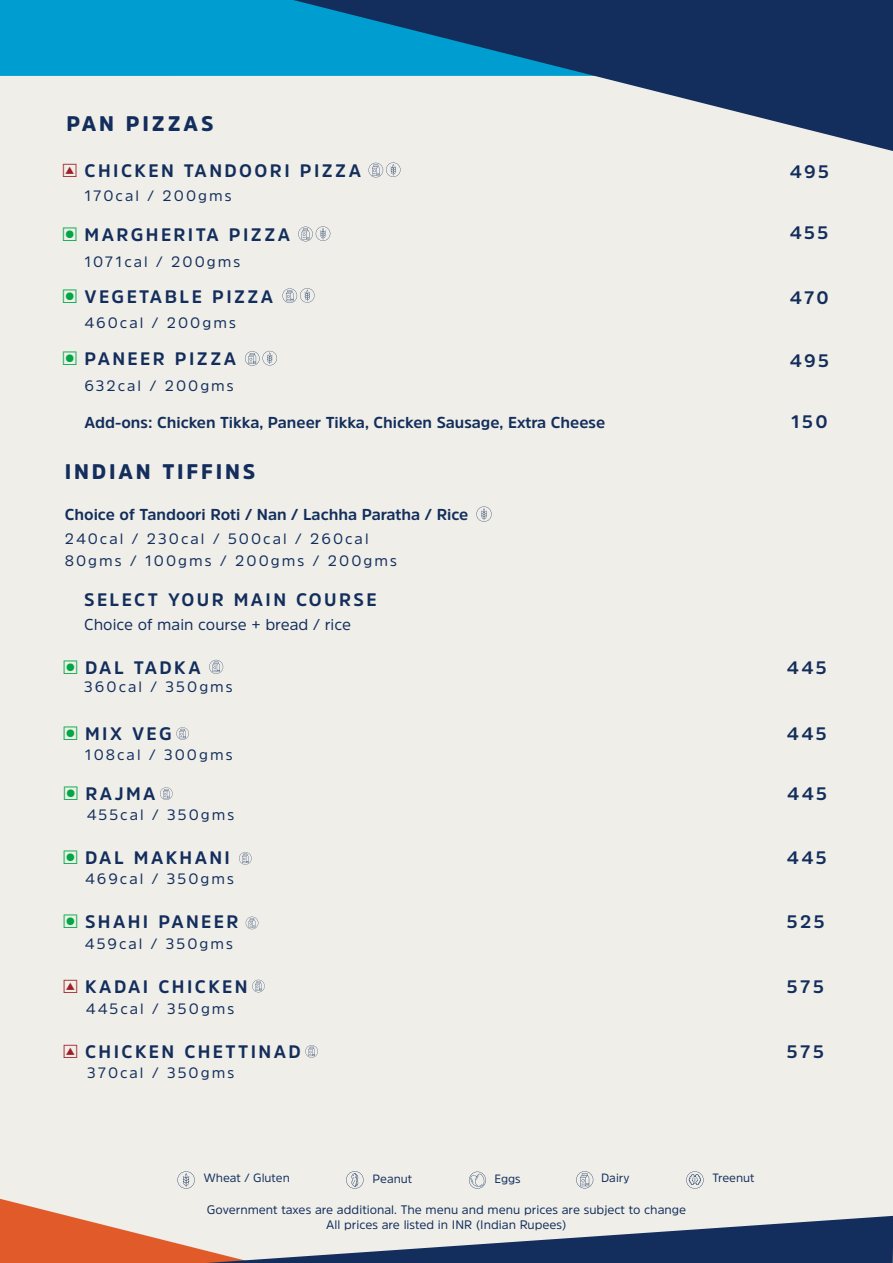
<style>
.page{position:relative;width:893px;height:1263px;background:#efeee9}
.page>*{position:absolute;margin:0;border:0;box-sizing:border-box;transform-origin:0 0}
.t1{font:900 21px "Amsi Pro";letter-spacing:.135em;color:#132e5c}
.t2{font:700 18px "Amsi Pro";letter-spacing:.135em;color:#132e5c}
.t3{font:700 15.75px "Amsi Pro";color:#132e5c}
.t4{font:15.75px "Amsi Pro";color:#132e5c}
.t5{font:15px/22px "Amsi Pro";letter-spacing:.135em;color:#132e5c}
.t6{font:12.3px/15.5px "Amsi Pro";color:#132e5c;text-align:center}
.t7{font:12px "Amsi Pro";color:#132e5c}
.s1{font-family:"Allergen Icons Fonts";font-weight:400;font-size:15px;color:#a11e24}
.s2{font-family:"Allergen Icons Fonts";font-weight:400;font-size:15px;color:#00a843}
</style>
<div class="page">
<svg style="left:0;top:1198px;width:68px;height:18px"></svg>
<div style="left:0;top:0;width:210px;height:76px;background:#009ed0"></div>
<svg style="left:210px;top:0;width:683px;height:151px"></svg>
<svg style="left:0;top:1216px;width:893px;height:47px"></svg>
<svg style="left:576px;top:1171px;width:17px;height:17px"></svg>
<svg style="left:469px;top:1172px;width:17px;height:17px"></svg>
<svg style="left:686px;top:1171px;width:18px;height:18px"></svg>
<svg style="left:346px;top:1171px;width:18px;height:18px"></svg>
<svg style="left:177px;top:1171px;width:18px;height:18px"></svg>
<svg style="left:476px;top:506px;width:16px;height:16px"></svg>
<svg style="left:209px;top:660px;width:14px;height:14px"></svg>
<svg style="left:176px;top:727px;width:13px;height:13px"></svg>
<svg style="left:369px;top:162px;width:31px;height:15px"></svg>
<svg style="left:298px;top:226px;width:32px;height:15px"></svg>
<svg style="left:282px;top:288px;width:33px;height:15px"></svg>
<svg style="left:245px;top:351px;width:32px;height:15px"></svg>
<svg style="left:239px;top:852px;width:13px;height:13px"></svg>
<svg style="left:246px;top:917px;width:12px;height:12px"></svg>
<svg style="left:252px;top:980px;width:13px;height:12px"></svg>
<svg style="left:305px;top:1045px;width:13px;height:13px"></svg>
<svg style="left:160px;top:787px;width:13px;height:13px"></svg>
<h1 class="t1" style="left:66px;top:109px;width:149px">PAN PIZZAS</h1>
<p class="t2" style="left:63px;top:158px;width:299px"><span class="s1">A</span> CHICKEN TANDOORI PIZZA</p>
<p class="t5" style="left:84px;top:184px;width:149px">170cal / 200gms</p>
<p class="t2" style="left:63px;top:223px;width:228px"><span class="s2">V</span> MARGHERITA PIZZA</p>
<p class="t5" style="left:84px;top:250px;width:157px">1071cal / 200gms</p>
<p class="t2" style="left:63px;top:284px;width:211px"><span class="s2">V</span> VEGETABLE PIZZA</p>
<p class="t5" style="left:84px;top:311px;width:153px">460cal / 200gms</p>
<p class="t2" style="left:63px;top:347px;width:174px"><span class="s2">V</span> PANEER PIZZA</p>
<p class="t5" style="left:84px;top:374px;width:151px">632cal / 200gms</p>
<p class="t3" style="left:84px;top:411px;width:522px">Add-ons: Chicken Tikka, Paneer Tikka, Chicken Sausage, Extra Cheese</p>
<h1 class="t1" style="left:65px;top:457px;width:192px">INDIAN TIFFINS</h1>
<p class="t3" style="left:65px;top:504px;width:405px">Choice of Tandoori Roti / Nan / Lachha Paratha / Rice</p>
<p class="t2" style="left:790px;top:159px;width:41px">495</p>
<p class="t2" style="left:790px;top:220px;width:40px">455</p>
<p class="t2" style="left:790px;top:285px;width:41px">470</p>
<p class="t2" style="left:790px;top:348px;width:41px">495</p>
<p class="t2" style="left:791px;top:409px;width:38px">150</p>
<p class="t5" style="left:65px;top:527px;width:334px">240cal / 230cal / 500cal / 260cal<br>80gms / 100gms / 200gms / 200gms</p>
<p class="t2" style="left:84px;top:587px;width:294px">SELECT YOUR MAIN COURSE</p>
<p class="t4" style="left:84px;top:614px;width:268px">Choice of main course + bread / rice</p>
<p class="t2" style="left:64px;top:655px;width:138px"><span class="s2">V</span> DAL TADKA</p>
<p class="t2" style="left:787px;top:655px;width:41px">445</p>
<p class="t5" style="left:84px;top:675px;width:150px">360cal / 350gms</p>
<p class="t2" style="left:64px;top:721px;width:109px"><span class="s2">V</span> MIX VEG</p>
<p class="t2" style="left:787px;top:721px;width:41px">445</p>
<p class="t5" style="left:85px;top:743px;width:149px">108cal / 300gms</p>
<p class="t2" style="left:64px;top:781px;width:93px"><span class="s2">V</span> RAJMA</p>
<p class="t2" style="left:787px;top:781px;width:41px">445</p>
<p class="t5" style="left:87px;top:803px;width:149px">455cal / 350gms</p>
<p class="t2" style="left:64px;top:845px;width:168px"><span class="s2">V</span> DAL MAKHANI</p>
<p class="t2" style="left:787px;top:845px;width:41px">445</p>
<p class="t5" style="left:85px;top:867px;width:150px">469cal / 350gms</p>
<p class="t2" style="left:64px;top:909px;width:176px"><span class="s2">V</span> SHAHI PANEER</p>
<p class="t2" style="left:787px;top:909px;width:39px">525</p>
<p class="t5" style="left:85px;top:932px;width:150px">459cal / 350gms</p>
<p class="t2" style="left:64px;top:974px;width:185px"><span class="s1">A</span> KADAI CHICKEN</p>
<p class="t2" style="left:787px;top:974px;width:39px">575</p>
<p class="t5" style="left:86px;top:997px;width:150px">445cal / 350gms</p>
<p class="t2" style="left:64px;top:1039px;width:239px"><span class="s1">A</span> CHICKEN CHETTINAD</p>
<p class="t2" style="left:787px;top:1039px;width:39px">575</p>
<p class="t5" style="left:87px;top:1061px;width:149px">370cal / 350gms</p>
<p class="t7" style="left:204px;top:1170px;width:88px">Wheat / Gluten</p>
<p class="t7" style="left:373px;top:1170px;width:41px">Peanut</p>
<p class="t7" style="left:494px;top:1170px;width:28px">Eggs</p>
<p class="t7" style="left:601px;top:1170px;width:30px">Dairy</p>
<p class="t7" style="left:712px;top:1170px;width:44px">Treenut</p>
<p class="t6" style="left:207px;top:1201px;width:481px">Government taxes are additional. The menu and menu prices are subject to change<br>All prices are listed in INR (Indian Rupees)</p>
</div>
